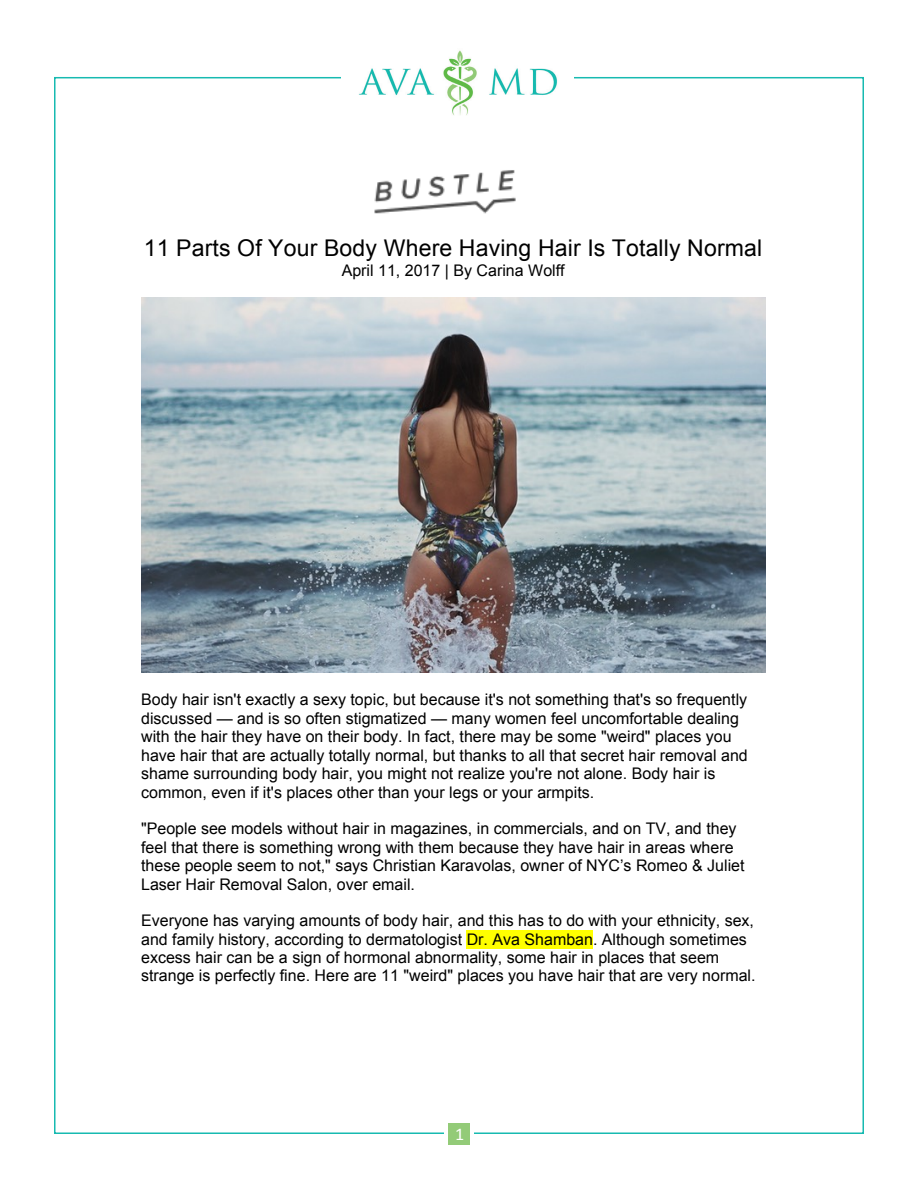
<style>
.page{position:relative;width:918px;height:1188px;background:#fff}
.page>*{position:absolute;margin:0;border:0;box-sizing:border-box;transform-origin:0 0}
.t1{font:23.1px "Arial";letter-spacing:.005em;color:#000}
.t2{font:18px "Calibri";color:#fff}
.t3{font:16.05px/18.5px "Arial";color:#000}
</style>
<div class="page">
<img style="left:359px;top:50px;width:199px;height:65px">
<div style="left:448px;top:1123px;width:22px;height:22px;background:#93cb78"></div>
<img style="left:374px;top:170px;width:142px;height:44px">
<div style="left:467px;top:930px;width:126px;height:18px;background:#ff0"></div>
<img style="left:141px;top:298px;width:624px;height:374px">
<p class="t1" style="left:144px;top:233px;width:620px">11 Parts Of Your Body Where Having Hair Is Totally Normal</p>
<p class="t3" style="left:342px;top:261px;width:224px">April 11, 2017 | By Carina Wolff</p>
<p class="t3" style="left:141px;top:691px;width:608px">Body hair isn't exactly a sexy topic, but because it's not something that's so frequently discussed — and is so often stigmatized — many women feel uncomfortable dealing with the hair they have on their body. In fact, there may be some "weird" places you have hair that are actually totally normal, but thanks to all that secret hair removal and shame surrounding body hair, you might not realize you're not alone. Body hair is common, even if it's places other than your legs or your armpits.</p>
<p class="t3" style="left:141px;top:819px;width:605px">"People see models without hair in magazines, in commercials, and on TV, and they feel that there is something wrong with them because they have hair in areas where these people seem to not," says Christian Karavolas, owner of NYC’s Romeo &amp; Juliet Laser Hair Removal Salon, over email.</p>
<p class="t3" style="left:141px;top:912px;width:616px">Everyone has varying amounts of body hair, and this has to do with your ethnicity, sex, and family history, according to dermatologist Dr. Ava Shamban. Although sometimes excess hair can be a sign of hormonal abnormality, some hair in places that seem strange is perfectly fine. Here are 11 "weird" places you have hair that are very normal.</p>
<p class="t2" style="left:455px;top:1123px;width:11px">1</p>
</div>
